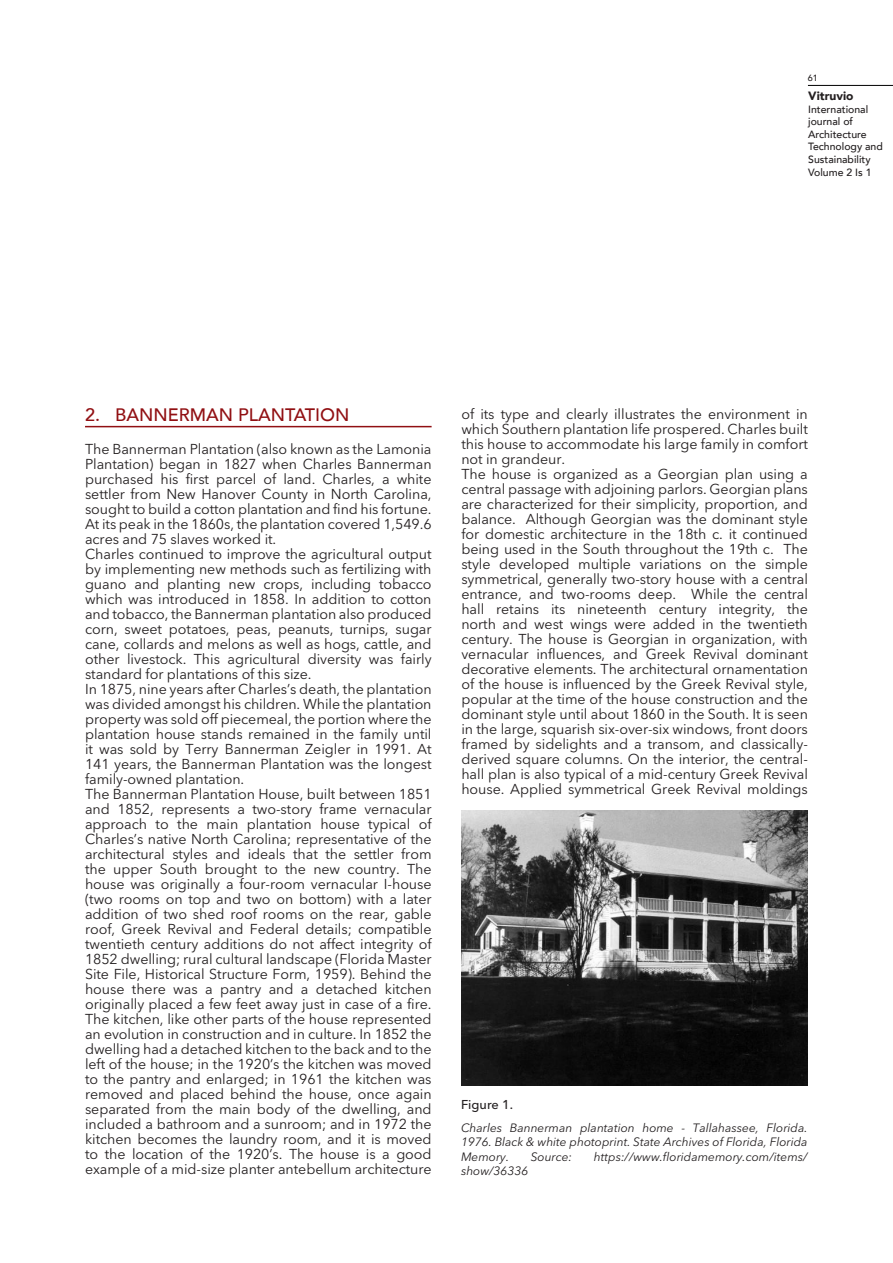
<style>
.page{position:relative;width:893px;height:1263px;background:#fff}
.page>*{position:absolute;margin:0;border:0;box-sizing:border-box;transform-origin:0 0}
.t1{font:500 18px "Avenir LT";color:#911013}
.t2{font:14.25px/15px "Avenir Next LT Pro";letter-spacing:-.005em;color:#231f20}
.t3{font:500 12.75px "Avenir Next LT Pro";color:#231f20}
.t4{font:italic 12px/14.4px "Avenir Next LT Pro";color:#231f20;text-align:justify}
.t5{font:900 12px "Avenir LT";color:#231f20}
.t6{font:500 10.5px/12.6px "Avenir LT";color:#231f20}
.t7{font:500 9px "Avenir LT";color:#231f20}
</style>
<div class="page">
<hr style="left:808px;top:85px;width:84px;height:1px;background:#000">
<img style="left:461px;top:811px;width:347px;height:274px">
<hr style="left:85px;top:426px;width:347px;height:1px;background:#911013">
<p class="t7" style="left:808px;top:73px;width:12px">61</p>
<p class="t5" style="left:808px;top:89px;width:47px">Vitruvio</p>
<p class="t6" style="left:808px;top:103px;width:76px">International journal of<br>Architecture<br>Technology and<br>Sustainability<br>Volume 2 Is 1</p>
<p class="t1" style="left:85px;top:405px;width:266px">2. BANNERMAN PLANTATION</p>
<p class="t2" style="left:85px;top:441px;width:348px">The Bannerman Plantation (also known as the Lamonia Plantation) began in 1827 when Charles Bannerman purchased his first parcel of land. Charles, a white settler from New Hanover County in North Carolina, sought to build a cotton plantation and find his fortune.<br>At its peak in the 1860s, the plantation covered 1,549.6 acres and 75 slaves worked it.<br>Charles continued to improve the agricultural output by implementing new methods such as fertilizing with guano and planting new crops, including tobacco which was introduced in 1858. In addition to cotton and tobacco, the Bannerman plantation also produced corn, sweet potatoes, peas, peanuts, turnips, sugar cane, collards and melons as well as hogs, cattle, and other livestock. This agricultural diversity was fairly standard for plantations of this size.<br>In 1875, nine years after Charles’s death, the plantation was divided amongst his children. While the plantation property was sold off piecemeal, the portion where the plantation house stands remained in the family until it was sold by Terry Bannerman Zeigler in 1991. At 141 years, the Bannerman Plantation was the longest family-owned plantation.<br>The Bannerman Plantation House, built between 1851 and 1852, represents a two-story frame vernacular approach to the main plantation house typical of Charles’s native North Carolina; representative of the architectural styles and ideals that the settler from the upper South brought to the new country. The house was originally a four-room vernacular I-house (two rooms on top and two on bottom) with a later addition of two shed roof rooms on the rear, gable roof, Greek Revival and Federal details; compatible twentieth century additions do not affect integrity of 1852 dwelling; rural cultural landscape (Florida Master Site File, Historical Structure Form, 1959). Behind the house there was a pantry and a detached kitchen originally placed a few feet away just in case of a fire.<br>The kitchen, like other parts of the house represented an evolution in construction and in culture. In 1852 the dwelling had a detached kitchen to the back and to the left of the house; in the 1920’s the kitchen was moved to the pantry and enlarged; in 1961 the kitchen was removed and placed behind the house, once again separated from the main body of the dwelling, and included a bathroom and a sunroom; and in 1972 the kitchen becomes the laundry room, and it is moved to the location of the 1920’s. The house is a good example of a mid-size planter antebellum architecture</p>
<p class="t2" style="left:461px;top:406px;width:348px">of its type and clearly illustrates the environment in which Southern plantation life prospered. Charles built this house to accommodate his large family in comfort not in grandeur.<br>The house is organized as a Georgian plan using a central passage with adjoining parlors. Georgian plans are characterized for their simplicity, proportion, and balance. Although Georgian was the dominant style for domestic architecture in the 18th c. it continued being used in the South throughout the 19th c. The style developed multiple variations on the simple symmetrical, generally two-story house with a central entrance, and two-rooms deep. While the central hall retains its nineteenth century integrity, the north and west wings were added in the twentieth century. The house is Georgian in organization, with vernacular influences, and Greek Revival dominant decorative elements. The architectural ornamentation of the house is influenced by the Greek Revival style, popular at the time of the house construction and the dominant style until about 1860 in the South. It is seen in the large, squarish six-over-six windows, front doors framed by sidelights and a transom, and classically&shy;derived square columns. On the interior, the central&shy;hall plan is also typical of a mid-century Greek Revival house. Applied symmetrical Greek Revival moldings</p>
<p class="t3" style="left:461px;top:1096px;width:54px">Figure 1.</p>
<p class="t4" style="left:461px;top:1120px;width:348px">Charles Bannerman plantation home - Tallahassee, Florida.<br>1976. Black &amp; white photoprint. State Archives of Florida, Florida Memory.</p>
<p class="t4" style="left:531px;top:1149px;width:43px">Source:</p>
<p class="t4" style="left:594px;top:1149px;width:215px">https://www.floridamemory.com/items/</p>
<p class="t4" style="left:461px;top:1164px;width:69px">show/36336</p>
</div>
